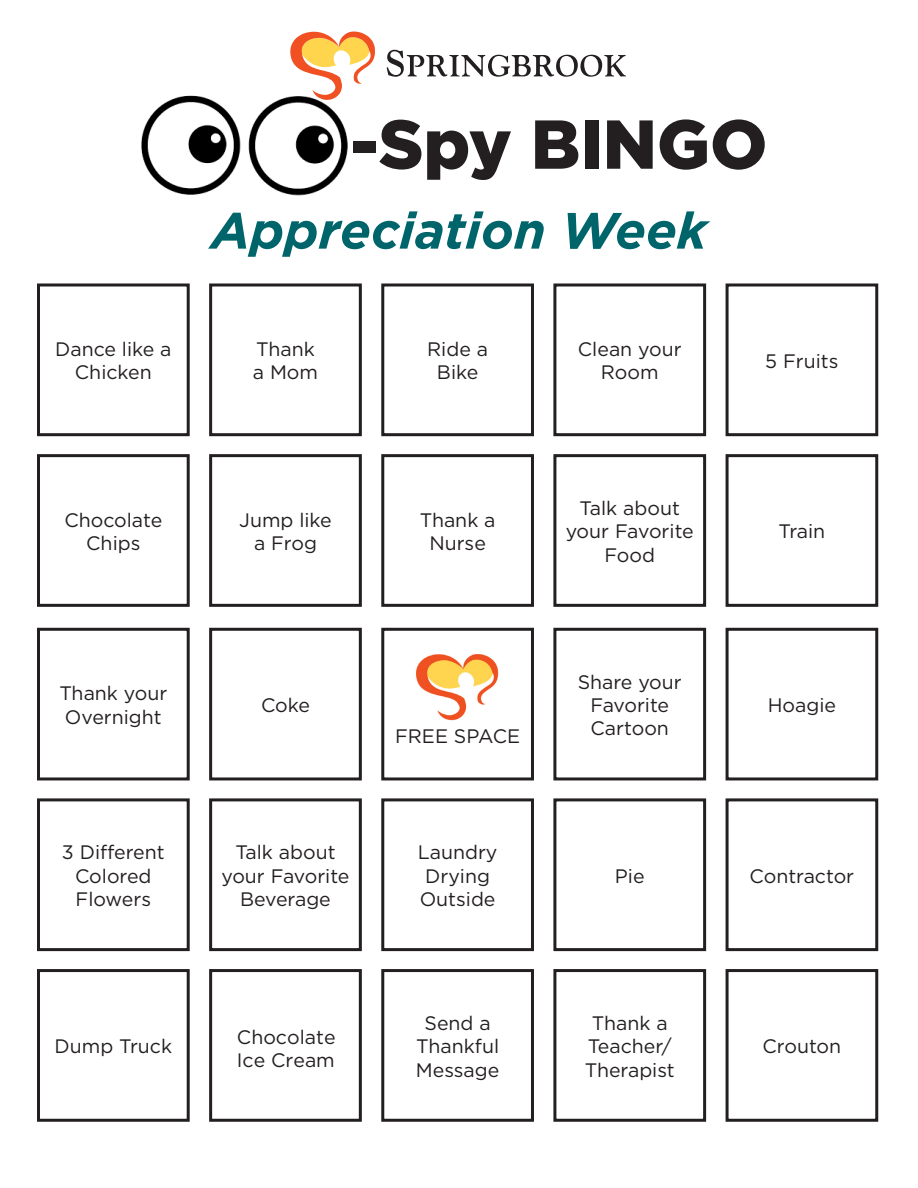
<style>
.page{position:relative;width:918px;height:1188px;background:#fff}
.page>*{position:absolute;margin:0;border:0;box-sizing:border-box;transform-origin:0 0}
.t1{font:900 69px "Gotham";color:#231f20}
.t2{font:italic 700 51px "Gotham";color:#00656b}
.t3{font:19.5px/23.4px "Gotham";color:#231f20;text-align:center}
</style>
<div class="page">
<div style="left:37px;top:284px;width:153px;height:152px;border:3px solid #231f20"></div>
<div style="left:209px;top:284px;width:153px;height:152px;border:3px solid #231f20"></div>
<div style="left:381px;top:284px;width:153px;height:152px;border:3px solid #231f20"></div>
<div style="left:553px;top:284px;width:153px;height:152px;border:3px solid #231f20"></div>
<div style="left:726px;top:284px;width:152px;height:152px;border:3px solid #231f20"></div>
<div style="left:37px;top:454px;width:153px;height:153px;border:3px solid #231f20"></div>
<div style="left:209px;top:454px;width:153px;height:153px;border:3px solid #231f20"></div>
<div style="left:381px;top:454px;width:153px;height:153px;border:3px solid #231f20"></div>
<div style="left:553px;top:454px;width:153px;height:153px;border:3px solid #231f20"></div>
<div style="left:726px;top:454px;width:152px;height:153px;border:3px solid #231f20"></div>
<div style="left:37px;top:628px;width:153px;height:152px;border:3px solid #231f20"></div>
<div style="left:209px;top:628px;width:153px;height:152px;border:3px solid #231f20"></div>
<img style="left:416px;top:654px;width:83px;height:67px">
<div style="left:381px;top:628px;width:153px;height:152px;border:3px solid #231f20"></div>
<div style="left:553px;top:628px;width:153px;height:152px;border:3px solid #231f20"></div>
<div style="left:726px;top:628px;width:152px;height:152px;border:3px solid #231f20"></div>
<div style="left:37px;top:798px;width:153px;height:153px;border:3px solid #231f20"></div>
<div style="left:209px;top:798px;width:153px;height:153px;border:3px solid #231f20"></div>
<div style="left:381px;top:798px;width:153px;height:153px;border:3px solid #231f20"></div>
<div style="left:553px;top:798px;width:153px;height:153px;border:3px solid #231f20"></div>
<div style="left:726px;top:798px;width:152px;height:153px;border:3px solid #231f20"></div>
<div style="left:37px;top:969px;width:153px;height:153px;border:3px solid #231f20"></div>
<div style="left:209px;top:969px;width:153px;height:153px;border:3px solid #231f20"></div>
<div style="left:381px;top:969px;width:153px;height:153px;border:3px solid #231f20"></div>
<div style="left:553px;top:969px;width:153px;height:153px;border:3px solid #231f20"></div>
<div style="left:726px;top:969px;width:152px;height:153px;border:3px solid #231f20"></div>
<img style="left:141px;top:95px;width:207px;height:101px">
<svg style="left:386px;top:50px;width:240px;height:27px"></svg>
<svg style="left:290px;top:32px;width:85px;height:68px"></svg>
<h1 class="t1" style="left:351px;top:97px;width:418px">-Spy BINGO</h1>
<h2 class="t2" style="left:211px;top:197px;width:497px">Appreciation Week</h2>
<p class="t3" style="left:55px;top:337px;width:118px">Dance like a<br>Chicken</p>
<p class="t3" style="left:253px;top:337px;width:67px;text-align:left">Thank a Mom</p>
<p class="t3" style="left:427px;top:337px;width:62px">Ride a<br>Bike</p>
<p class="t3" style="left:578px;top:337px;width:105px">Clean your<br>Room</p>
<p class="t3" style="left:765px;top:349px;width:75px">5 Fruits</p>
<p class="t3" style="left:64px;top:508px;width:99px">Chocolate<br>Chips</p>
<p class="t3" style="left:239px;top:508px;width:94px">Jump like a Frog</p>
<p class="t3" style="left:420px;top:508px;width:77px">Thank a<br>Nurse</p>
<p class="t3" style="left:566px;top:496px;width:130px">Talk about your Favorite<br>Food</p>
<p class="t3" style="left:59px;top:681px;width:110px;text-align:left">Thank your<br>Overnight</p>
<p class="t3" style="left:261px;top:693px;width:50px">Coke</p>
<p class="t3" style="left:395px;top:724px;width:127px">FREE SPACE</p>
<p class="t3" style="left:578px;top:670px;width:106px">Share your<br>Favorite<br>Cartoon</p>
<p class="t3" style="left:779px;top:519px;width:48px">Train</p>
<p class="t3" style="left:768px;top:693px;width:70px">Hoagie</p>
<p class="t3" style="left:62px;top:840px;width:104px">3 Different<br>Colored<br>Flowers</p>
<p class="t3" style="left:221px;top:840px;width:130px">Talk about your Favorite<br>Beverage</p>
<p class="t3" style="left:418px;top:840px;width:81px;text-align:left">Laundry<br>Drying<br>Outside</p>
<p class="t3" style="left:615px;top:864px;width:31px">Pie</p>
<p class="t3" style="left:750px;top:864px;width:106px">Contractor</p>
<p class="t3" style="left:55px;top:1034px;width:119px">Dump Truck</p>
<p class="t3" style="left:237px;top:1025px;width:100px;text-align:left">Chocolate<br>Ice Cream</p>
<p class="t3" style="left:416px;top:1011px;width:85px">Send a<br>Thankful<br>Message</p>
<p class="t3" style="left:585px;top:1011px;width:92px">Thank a<br>Teacher/<br>Therapist</p>
<p class="t3" style="left:763px;top:1034px;width:80px">Crouton</p>
</div>
